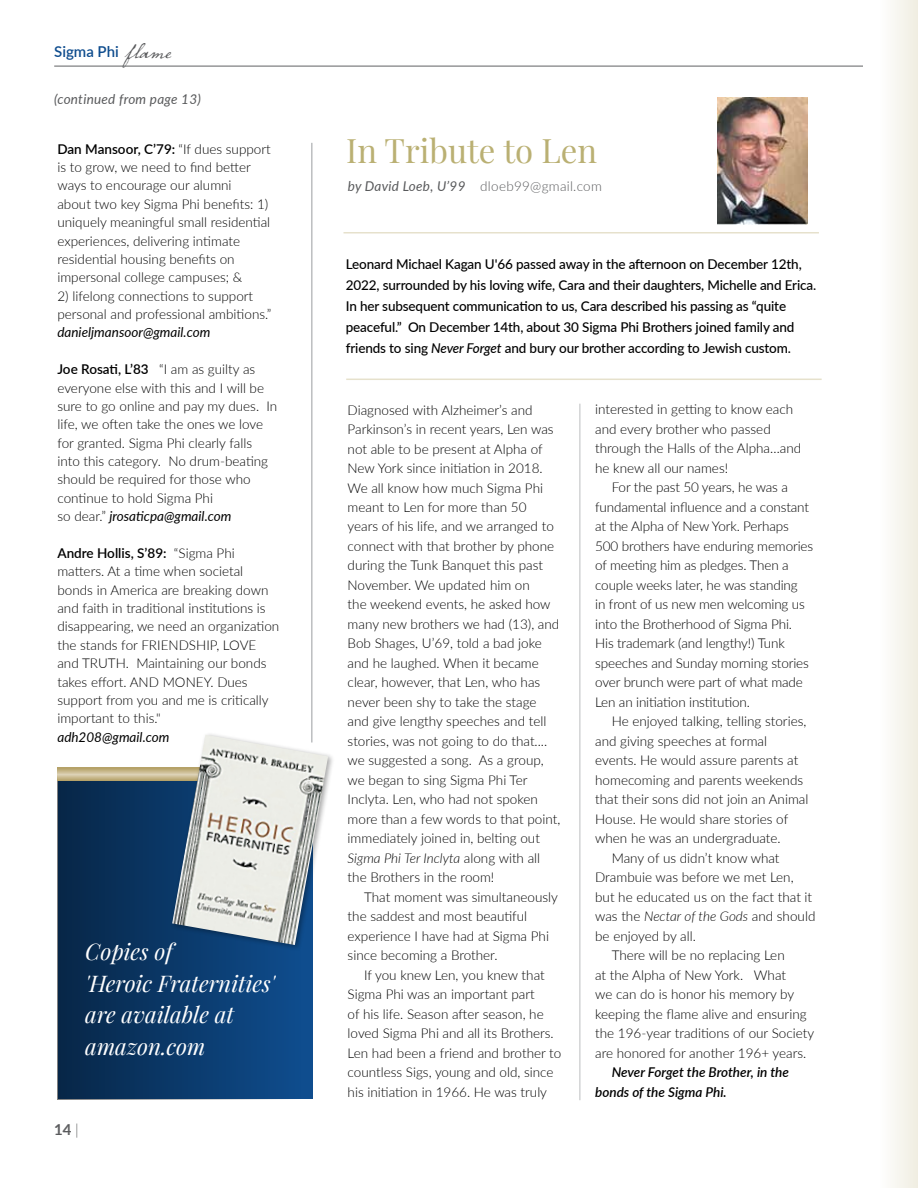
<style>
.page{position:relative;width:918px;height:1188px;background:#fff}
.page>*{position:absolute;margin:0;border:0;box-sizing:border-box;transform-origin:0 0}
.t1{font:33px "Playfair Display";color:#bab073}
.t2{font:italic 22.5px/31.5px "Playfair Display";color:#fff}
.t3{font:600 15px "Lato";color:#0f4d8e}
.t4{font:600 15px "Lato";color:#58595b}
.t5{font:300 13.5px/19.5px "Lato";color:#000}
.t6{font:500 13.5px/21px "Lato";letter-spacing:-.01em;color:#000}
.t7{font:italic 600 13.5px/19.5px "Lato";color:#000}
.t8{font:italic 13.5px "Lato";color:#000}
.t9{font:300 13.5px "Lato";letter-spacing:.02em;color:#58595b}
.t10{font:italic 13.5px "Lato";letter-spacing:.02em;color:#58595b}
.s1{font-family:"Dear Sarah";font-weight:400;font-size:18px;color:#58595b}
.s2{font-weight:600}
.s3{font-weight:400;font-style:italic}
.s4{font-weight:100}
.s5{font-style:italic}
</style>
<div class="page">
<hr style="left:54px;top:66px;width:810px;height:1px;background:#616264">
<hr style="left:344px;top:232px;width:475px;height:2px;background:#e6e1cc">
<hr style="left:346px;top:379px;width:476px;height:1px;background:#e6e1cc">
<hr style="left:580px;top:404px;width:1px;height:696px;background:#bcbec0">
<div style="left:863px;top:0;width:54px;height:1188px;background:#fff"></div>
<div style="left:866px;top:0;width:51px;height:1188px;background:linear-gradient(to right,#fff,#f1efe3)"></div>
<hr style="left:311px;top:143px;width:2px;height:599px;background:#bcbec0">
<img style="left:718px;top:98px;width:89px;height:127px">
<div style="left:58px;top:772px;width:255px;height:327px;background:#0f4d8e"></div>
<div style="left:57px;top:781px;width:244px;height:319px;background:linear-gradient(to right,#072647,#0e4c8d)"></div>
<svg style="left:57px;top:768px;width:112px;height:12px"></svg>
<div style="left:169px;top:732px;width:166px;height:220px;background:#000;opacity:.34"></div>
<img style="left:172px;top:735px;width:156px;height:210px">
<p class="t3" style="left:54px;top:41px;width:118px">Sigma Phi <span class="s1">flame</span></p>
<p class="t10" style="left:54px;top:89px;width:148px">(continued from page 13)</p>
<p class="t5" style="left:57px;top:139px;width:215px;line-height:18.3px"><span class="s2">Dan Mansoor, C’79:</span> “If dues support is to grow, we need to find better ways to encourage our alumni<br>about two key Sigma Phi benefits: 1) uniquely meaningful small residential experiences, delivering intimate residential housing benefits on impersonal college campuses; &amp;</p>
<p class="t5" style="left:57px;top:286px;width:216px;line-height:18.3px">2) lifelong connections to support personal and professional ambitions.”</p>
<p class="t8" style="left:57px;top:323px;width:154px">danieljmansoor@gmail.com</p>
<p class="t5" style="left:57px;top:360px;width:221px;line-height:18.3px"><span class="s2">Joe Rosati, L’83</span> “I am as guilty as everyone else with this and I will be sure to go online and pay my dues. In life, we often take the ones we love for granted. Sigma Phi clearly falls into this category. No drum-beating should be required for those who continue to hold Sigma Phi<br>so dear.” <span class="s3">jrosaticpa@gmail.com</span></p>
<p class="t5" style="left:57px;top:543px;width:223px;line-height:18.3px"><span class="s2">Andre Hollis, S’89:</span> “Sigma Phi matters. At a time when societal bonds in America are breaking down and faith in traditional institutions is disappearing, we need an organization the stands for FRIENDSHIP, LOVE and TRUTH. Maintaining our bonds takes effort. AND MONEY. Dues support from you and me is critically important to this."</p>
<p class="t8" style="left:57px;top:727px;width:114px">adh208@gmail.com</p>
<h2 class="t2" style="left:85px;top:935px;width:191px">Copies of<br>'Heroic Fraternities' are available at amazon.com</h2>
<p class="t4" style="left:54px;top:1119px;width:26px">14 <span class="s4">|</span></p>
<h1 class="t1" style="left:346px;top:130px;width:252px">In Tribute to Len</h1>
<p class="t9" style="left:348px;top:177px;width:256px"><span class="s3">by David Loeb, U’99</span> dloeb99@gmail.com</p>
<p class="t6" style="left:346px;top:253px;width:472px">Leonard Michael Kagan U'66 passed away in the afternoon on December 12th, 2022, surrounded by his loving wife, Cara and their daughters, Michelle and Erica.<br>In her subsequent communication to us, Cara described his passing as “quite peaceful.” On December 14th, about 30 Sigma Phi Brothers joined family and friends to sing <span class="s5">Never Forget</span> and bury our brother according to Jewish custom.</p>
<p class="t5" style="left:348px;top:399px;width:214px">Diagnosed with Alzheimer’s and<br>Parkinson’s in recent years, Len was not able to be present at Alpha of<br>New York since initiation in 2018.<br>We all know how much Sigma Phi meant to Len for more than 50 years of his life, and we arranged to connect with that brother by phone during the Tunk Banquet this past<br>November. We updated him on<br>the weekend events, he asked how many new brothers we had (13), and<br>Bob Shages, U’69, told a bad joke and he laughed. When it became clear, however, that Len, who has never been shy to take the stage and give lengthy speeches and tell stories, was not going to do that.... we suggested a song. As a group, we began to sing Sigma Phi Ter<br>Inclyta. Len, who had not spoken more than a few words to that point, immediately joined in, belting out<br><span class="s5">Sigma Phi Ter Inclyta</span> along with all the Brothers in the room!</p>
<p class="t5" style="left:348px;top:887px;width:212px;text-indent:16px">That moment was simultaneously the saddest and most beautiful experience I have had at Sigma Phi since becoming a Brother.</p>
<p class="t5" style="left:348px;top:965px;width:215px;text-indent:16px">If you knew Len, you knew that Sigma Phi was an important part<br>of his life. Season after season, he loved Sigma Phi and all its Brothers.<br>Len had been a friend and brother to countless Sigs, young and old, since his initiation in 1966. He was truly</p>
<p class="t5" style="left:595px;top:399px;width:208px">interested in getting to know each and every brother who passed through the Halls of the Alpha…and he knew all our names!</p>
<p class="t5" style="left:595px;top:477px;width:220px;text-indent:16px">For the past 50 years, he was a fundamental influence and a constant at the Alpha of New York. Perhaps 500 brothers have enduring memories of meeting him as pledges. Then a couple weeks later, he was standing<br>in front of us new men welcoming us into the Brotherhood of Sigma Phi.<br>His trademark (and lengthy!) Tunk speeches and Sunday morning stories over brunch were part of what made Len an initiation institution.</p>
<p class="t5" style="left:612px;top:711px;width:196px">He enjoyed talking, telling stories,</p>
<p class="t5" style="left:595px;top:731px;width:173px">and giving speeches at formal</p>
<p class="t5" style="left:595px;top:750px;width:205px">events. He would assure parents at</p>
<p class="t5" style="left:595px;top:770px;width:209px">homecoming and parents weekends</p>
<p class="t5" style="left:595px;top:789px;width:215px">that their sons did not join an Animal</p>
<p class="t5" style="left:595px;top:809px;width:195px">House. He would share stories of</p>
<p class="t5" style="left:595px;top:828px;width:187px">when he was an undergraduate.</p>
<p class="t5" style="left:612px;top:848px;width:169px">Many of us didn’t know what</p>
<p class="t5" style="left:595px;top:867px;width:200px">Drambuie was before we met Len,</p>
<p class="t5" style="left:595px;top:887px;width:219px">but he educated us on the fact that it</p>
<p class="t5" style="left:595px;top:906px;width:222px">was the <span class="s5">Nectar of the Gods</span> and should</p>
<p class="t5" style="left:595px;top:926px;width:102px">be enjoyed by all.</p>
<p class="t5" style="left:612px;top:945px;width:175px">There will be no replacing Len</p>
<p class="t5" style="left:595px;top:965px;width:192px">at the Alpha of New York. What</p>
<p class="t5" style="left:595px;top:984px;width:201px">we can do is honor his memory by</p>
<p class="t5" style="left:595px;top:1004px;width:213px">keeping the flame alive and ensuring</p>
<p class="t5" style="left:595px;top:1023px;width:221px">the 196-year traditions of our Society</p>
<p class="t5" style="left:595px;top:1043px;width:213px">are honored for another 196+ years.</p>
<p class="t7" style="left:595px;top:1062px;width:195px;text-indent:16px">Never Forget the Brother, in the bonds of the Sigma Phi.</p>
</div>
